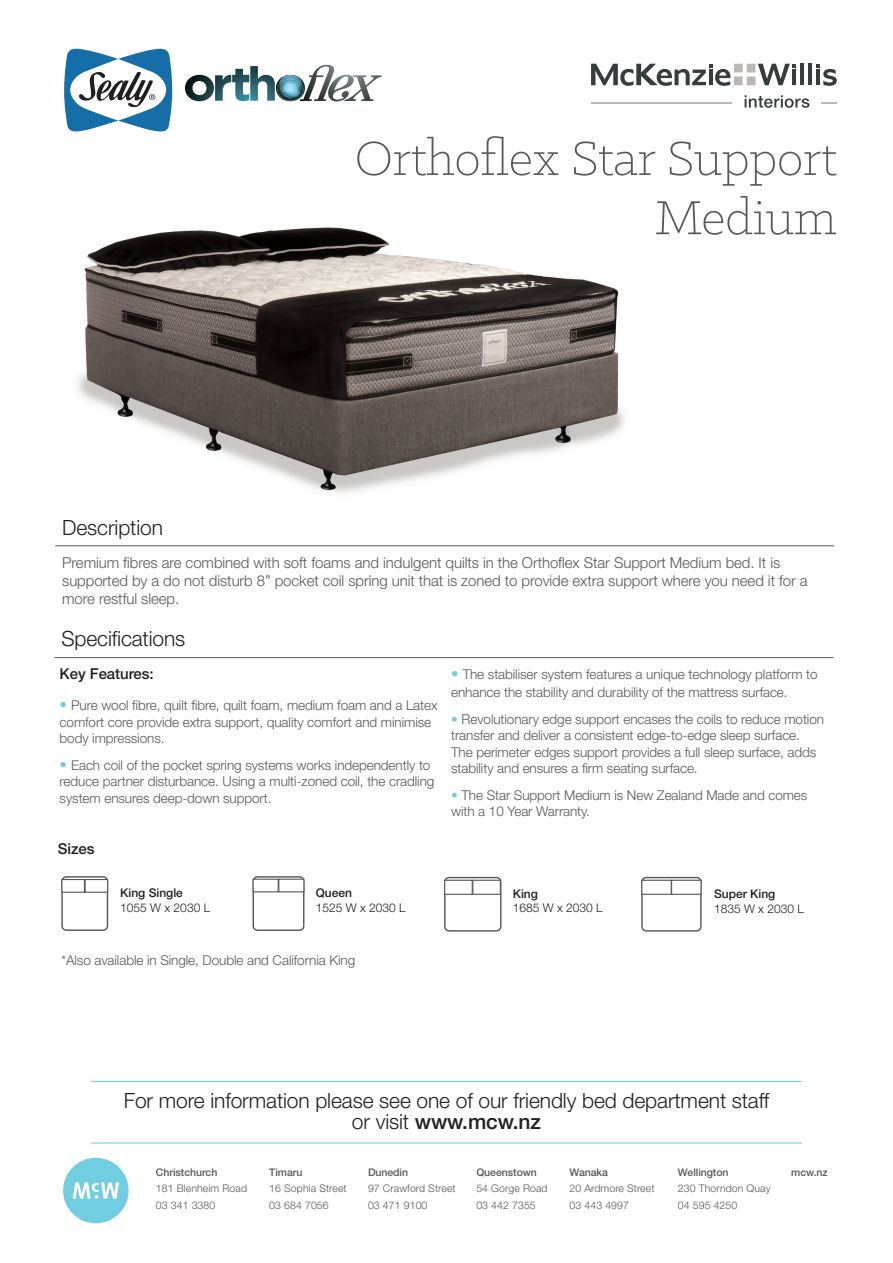
<style>
.page{position:relative;width:893px;height:1263px;background:#fff}
.page>*{position:absolute;margin:0;border:0;box-sizing:border-box;transform-origin:0 0}
.t1{font:300 54px/59.2px "Klinic Slab";letter-spacing:-.005em;color:#57585a;text-align:right}
.t2{font:300 21px/21px "Helvetica Neue LT Std";letter-spacing:-.005em;color:#231f20;text-align:center}
.t3{font:300 15px/18px "Helvetica Neue LT Std";letter-spacing:-.005em;color:#57585a}
.t4{font:500 15px "Helvetica Neue LT Std";letter-spacing:-.005em;color:#231f20}
.t5{font:300 13.5px/16.5px "Helvetica Neue LT Std";letter-spacing:-.005em;color:#57585a}
.t6{font:300 12px "Helvetica Neue LT Std";color:#231f20}
.t7{font:500 12px "Helvetica Neue LT Std";color:#231f20}
.t8{font:300 10.5px/16.5px "Helvetica Neue LT Std";letter-spacing:.01em;color:#57585a}
.t9{font:500 10.5px "Helvetica Neue LT Std";letter-spacing:-.005em;color:#57585a}
.s1{font-size:15px;color:#71cee1}
.s2{color:#71cee1}
.s3{font-weight:500}
</style>
<div class="page">
<hr style="left:55px;top:545px;width:779px;height:1px;background:#57585a">
<hr style="left:54px;top:657px;width:779px;height:1px;background:#57585a">
<hr style="left:91px;top:1081px;width:711px;height:1px;background:#71cee1">
<hr style="left:91px;top:1143px;width:711px;height:1px;background:#71cee1">
<div style="left:253px;top:876px;width:51px;height:55px;border:1px solid #57585a;border-radius:4px"></div>
<div style="left:444px;top:877px;width:57px;height:54px;border:1px solid #57585a;border-radius:4px"></div>
<div style="left:641px;top:877px;width:61px;height:54px;border:1px solid #57585a;border-radius:4px"></div>
<div style="left:641px;top:880px;width:31px;height:15px;background:#fff;border:1px solid #57585a"></div>
<div style="left:671px;top:880px;width:31px;height:15px;background:#fff;border:1px solid #57585a"></div>
<div style="left:444px;top:880px;width:29px;height:15px;background:#fff;border:1px solid #57585a"></div>
<div style="left:472px;top:880px;width:29px;height:15px;background:#fff;border:1px solid #57585a"></div>
<div style="left:253px;top:878px;width:26px;height:14px;background:#fff;border:1px solid #57585a"></div>
<div style="left:278px;top:878px;width:26px;height:14px;background:#fff;border:1px solid #57585a"></div>
<div style="left:61px;top:876px;width:47px;height:55px;border:1px solid #57585a;border-radius:4px"></div>
<div style="left:61px;top:879px;width:24px;height:14px;background:#fff;border:1px solid #57585a"></div>
<div style="left:85px;top:879px;width:23px;height:14px;background:#fff;border:1px solid #57585a"></div>
<svg style="left:185px;top:65px;width:197px;height:36px"></svg>
<img style="left:78px;top:227px;width:546px;height:266px">
<svg style="left:64px;top:49px;width:108px;height:82px"></svg>
<hr style="left:800px;top:64px;width:4px;height:21px;background:#343c3c">
<hr style="left:808px;top:64px;width:4px;height:21px;background:#343c3c">
<svg style="left:816px;top:64px;width:21px;height:22px"></svg>
<svg style="left:745px;top:95px;width:64px;height:13px"></svg>
<svg style="left:591px;top:64px;width:205px;height:22px"></svg>
<svg style="left:821px;top:103px;width:16px;height:1px"></svg>
<hr style="left:591px;top:103px;width:141px;height:1px;background:#bbb7b7">
<div style="left:63px;top:1158px;width:66px;height:65px;background:#71cee1;border-radius:50%"></div>
<svg style="left:73px;top:1182px;width:46px;height:16px"></svg>
<h2 class="t2" style="left:62px;top:517px;width:102px">Description</h2>
<h1 class="t1" style="left:355px;top:127px;width:484px">Orthoflex Star Support<br>Medium</h1>
<p class="t3" style="left:62px;top:553px;width:747px">Premium fibres are combined with soft foams and indulgent quilts in the Orthoflex Star Support Medium bed. It is supported by a do not disturb 8” pocket coil spring unit that is zoned to provide extra support where you need it for a more restful sleep.</p>
<h2 class="t2" style="left:61px;top:628px;width:125px">Specifications</h2>
<p class="t4" style="left:60px;top:665px;width:96px">Key Features:</p>
<p class="t5" style="left:60px;top:697px;width:379px"><span class="s1">•</span> Pure wool fibre, quilt fibre, quilt foam, medium foam and a Latex comfort core provide extra support, quality comfort and minimise body impressions.</p>
<p class="t5" style="left:60px;top:756px;width:376px"><span class="s1">•</span> Each coil of the pocket spring systems works independently to reduce partner disturbance. Using a multi-zoned coil, the cradling system ensures deep-down support.</p>
<p class="t4" style="left:58px;top:839px;width:38px">Sizes</p>
<p class="t5" style="left:451px;top:665px;width:368px;line-height:18px"><span class="s1">•</span> The stabiliser system features a unique technology platform to enhance the stability and durability of the mattress surface.</p>
<p class="t5" style="left:451px;top:711px;width:374px"><span class="s2">•</span> Revolutionary edge support encases the coils to reduce motion transfer and deliver a consistent edge-to-edge sleep surface.<br>The perimeter edges support provides a full sleep surface, adds stability and ensures a firm seating surface.</p>
<p class="t5" style="left:451px;top:787px;width:358px"><span class="s2">•</span> The Star Support Medium is New Zealand Made and comes with a 10 Year Warranty.</p>
<p class="t7" style="left:120px;top:886px;width:64px">King Single</p>
<p class="t6" style="left:120px;top:900px;width:91px">1055 W x 2030 L</p>
<p class="t7" style="left:316px;top:886px;width:38px">Queen</p>
<p class="t6" style="left:316px;top:900px;width:91px">1525 W x 2030 L</p>
<p class="t7" style="left:513px;top:887px;width:27px">King</p>
<p class="t6" style="left:513px;top:901px;width:91px">1685 W x 2030 L</p>
<p class="t7" style="left:714px;top:887px;width:63px">Super King</p>
<p class="t6" style="left:714px;top:901px;width:91px">1835 W x 2030 L</p>
<p class="t5" style="left:61px;top:952px;width:295px">*Also available in Single, Double and California King</p>
<h2 class="t2" style="left:124px;top:1090px;width:647px">For more information please see one of our friendly bed department staff or visit <span class="s3">www.mcw.nz</span></h2>
<p class="t9" style="left:156px;top:1166px;width:63px">Christchurch</p>
<p class="t8" style="left:156px;top:1180px;width:93px">181 Blenheim Road<br>03 341 3380</p>
<p class="t9" style="left:269px;top:1166px;width:35px">Timaru</p>
<p class="t8" style="left:269px;top:1180px;width:79px">16 Sophia Street<br>03 684 7056</p>
<p class="t9" style="left:368px;top:1166px;width:42px">Dunedin</p>
<p class="t8" style="left:368px;top:1180px;width:89px">97 Crawford Street<br>03 471 9100</p>
<p class="t9" style="left:476px;top:1166px;width:62px">Queenstown</p>
<p class="t8" style="left:476px;top:1180px;width:73px">54 Gorge Road<br>03 442 7355</p>
<p class="t9" style="left:570px;top:1166px;width:40px">Wanaka</p>
<p class="t8" style="left:570px;top:1180px;width:86px">20 Ardmore Street<br>03 443 4997</p>
<p class="t9" style="left:678px;top:1166px;width:52px">Wellington</p>
<p class="t9" style="left:791px;top:1166px;width:38px">mcw.nz</p>
<p class="t8" style="left:678px;top:1180px;width:94px">230 Thorndon Quay<br>04 595 4250</p>
</div>
